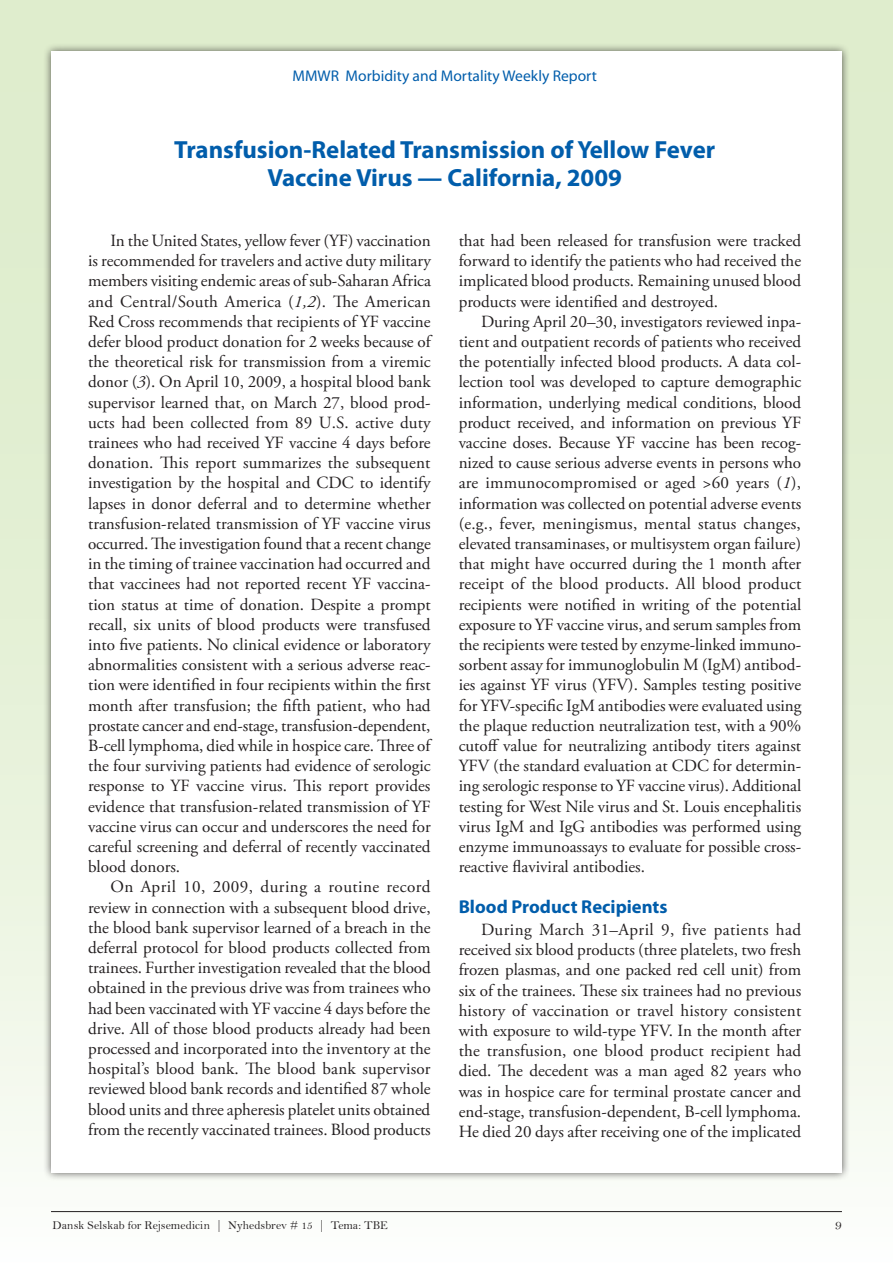
<style>
.page{position:relative;width:893px;height:1263px;background:#fff}
.page>*{position:absolute;margin:0;border:0;box-sizing:border-box;transform-origin:0 0}
.t1{font:700 24.9px/27.9px "Myriad Pro";color:#015dab;text-align:center}
.t2{font:700 18.6px "Myriad Pro";color:#015dab}
.t3{font:17.1px/20.2px "Adobe Garamond Pro";color:#231f20;text-align:justify}
.t4{font:15.6px "Myriad Pro";color:#015dab}
.t5{font:13.5px "Bell MT Std";color:#231f20}
.t6{font:12px "Bell MT Std";letter-spacing:.005em;color:#231f20}
.s1{font-style:italic}
</style>
<div class="page">
<div style="left:0;top:0;width:893px;height:1263px;background:linear-gradient(to bottom,#d9eac5,#f7faf2)"></div>
<hr style="left:51px;top:1211px;width:791px;height:1px;background:#231f20">
<div style="left:42px;top:42px;width:808px;height:1138px;background:#231f20;opacity:.75"></div>
<div style="left:51px;top:51px;width:791px;height:1121px;background:#fff"></div>
<p class="t4" style="left:293px;top:66px;width:306px">MMWR Morbidity and Mortality Weekly Report</p>
<h1 class="t1" style="left:174px;top:135px;width:543px">Transfusion-Related Transmission of Yellow Fever<br>Vaccine Virus — California, 2009</h1>
<p class="t3" style="left:88px;top:231px;width:344px;text-indent:22px">In the United States, yellow fever (YF) vaccination is recommended for travelers and active duty military members visiting endemic areas of sub-Saharan Africa and Central/South America (<span class="s1">1,2</span>). The American Red Cross recommends that recipients of YF vaccine defer blood product donation for 2 weeks because of the theoretical risk for transmission from a viremic donor (<span class="s1">3</span>). On April 10, 2009, a hospital blood bank supervisor learned that, on March 27, blood prod&shy;ucts had been collected from 89 U.S. active duty trainees who had received YF vaccine 4 days before donation. This report summarizes the subsequent investigation by the hospital and CDC to identify lapses in donor deferral and to determine whether transfusion-related transmission of YF vaccine virus occurred. The investigation found that a recent change in the timing of trainee vaccination had occurred and that vaccinees had not reported recent YF vaccina&shy;tion status at time of donation. Despite a prompt recall, six units of blood products were transfused into five patients. No clinical evidence or laboratory abnormalities consistent with a serious adverse reac&shy;tion were identified in four recipients within the first month after transfusion; the fifth patient, who had prostate cancer and end-stage, transfusion-dependent, B-cell lymphoma, died while in hospice care. Three of the four surviving patients had evidence of serologic response to YF vaccine virus. This report provides evidence that transfusion-related transmission of YF vaccine virus can occur and underscores the need for careful screening and deferral of recently vaccinated blood donors.</p>
<p class="t3" style="left:88px;top:877px;width:344px;text-indent:22px">On April 10, 2009, during a routine record review in connection with a subsequent blood drive, the blood bank supervisor learned of a breach in the deferral protocol for blood products collected from trainees. Further investigation revealed that the blood obtained in the previous drive was from trainees who had been vaccinated with YF vaccine 4 days before the drive. All of those blood products already had been processed and incorporated into the inventory at the hospital’s blood bank. The blood bank supervisor reviewed blood bank records and identified 87 whole blood units and three apheresis platelet units obtained from the recently vaccinated trainees. Blood products</p>
<p class="t3" style="left:459px;top:231px;width:344px">that had been released for transfusion were tracked forward to identify the patients who had received the implicated blood products. Remaining unused blood products were identified and destroyed.</p>
<p class="t3" style="left:459px;top:312px;width:344px;text-indent:22px">During April 20–30, investigators reviewed inpa&shy;tient and outpatient records of patients who received the potentially infected blood products. A data col&shy;lection tool was developed to capture demographic information, underlying medical conditions, blood product received, and information on previous YF vaccine doses. Because YF vaccine has been recog&shy;nized to cause serious adverse events in persons who are immunocompromised or aged &gt;60 years (<span class="s1">1</span>), information was collected on potential adverse events (e.g., fever, meningismus, mental status changes, elevated transaminases, or multisystem organ failure) that might have occurred during the 1 month after receipt of the blood products. All blood product recipients were notified in writing of the potential exposure to YF vaccine virus, and serum samples from the recipients were tested by enzyme-linked immuno&shy;sorbent assay for immunoglobulin M (IgM) antibod&shy;ies against YF virus (YFV). Samples testing positive for YFV-specific IgM antibodies were evaluated using the plaque reduction neutralization test, with a 90% cutoff value for neutralizing antibody titers against YFV (the standard evaluation at CDC for determin&shy;ing serologic response to YF vaccine virus). Additional testing for West Nile virus and St. Louis encephalitis virus IgM and IgG antibodies was performed using enzyme immunoassays to evaluate for possible cross&shy;reactive flaviviral antibodies.</p>
<p class="t2" style="left:459px;top:894px;width:210px">Blood Product Recipients</p>
<p class="t3" style="left:459px;top:920px;width:344px;text-indent:22px">During March 31–April 9, five patients had received six blood products (three platelets, two fresh frozen plasmas, and one packed red cell unit) from six of the trainees. These six trainees had no previous history of vaccination or travel history consistent with exposure to wild-type YFV. In the month after the transfusion, one blood product recipient had died. The decedent was a man aged 82 years who was in hospice care for terminal prostate cancer and end-stage, transfusion-dependent, B-cell lymphoma.<br>He died 20 days after receiving one of the implicated</p>
<p class="t6" style="left:52px;top:1219px;width:337px">Dansk Selskab for Rejsemedicin | Nyhedsbrev # 15 | Tema: TBE</p>
<p class="t5" style="left:835px;top:1217px;width:8px">9</p>
</div>
